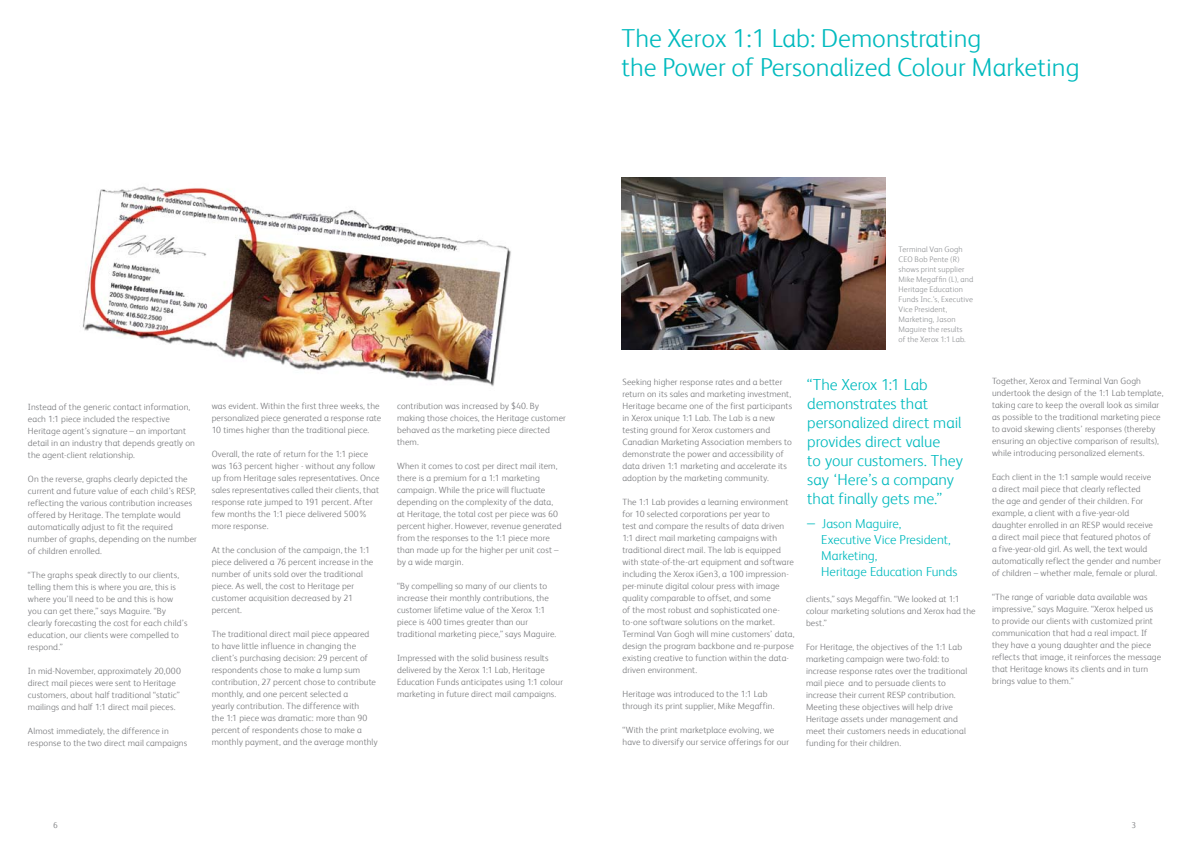
<style>
.page{position:relative;width:1191px;height:842px;background:#fff}
.page>*{position:absolute;margin:0;border:0;box-sizing:border-box;transform-origin:0 0}
.t1{font:300 26px/29px "Xerox Sans";color:#00babe}
.t2{font:300 16px/19px "Xerox Sans";letter-spacing:-.005em;color:#00babe}
.t3{font:300 13px/16px "Xerox Sans";letter-spacing:-.005em;color:#00babe}
.t4{font:300 9px/12px "Xerox Sans";letter-spacing:.01em;color:#77787b}
.t5{font:300 8.5px "Xerox Sans";color:#77787b}
.t6{font:300 8px/10px "Xerox Sans";letter-spacing:.015em;color:#919396}
.s1{font-size:16px}
</style>
<div class="page">
<img style="left:82px;top:186px;width:429px;height:201px">
<img style="left:621px;top:177px;width:265px;height:172px">
<h1 class="t1" style="left:621px;top:22px;width:459px">The Xerox 1:1 Lab: Demonstrating<br>the Power of Personalized Colour Marketing</h1>
<p class="t4" style="left:28px;top:401px;width:168px">Instead of the generic contact information, each 1:1 piece included the respective Heritage agent’s signature – an important detail in an industry that depends greatly on the agent-client relationship.</p>
<p class="t4" style="left:28px;top:473px;width:170px">On the reverse, graphs clearly depicted the current and future value of each child’s RESP, reflecting the various contribution increases offered by Heritage. The template would automatically adjust to fit the required number of graphs, depending on the number of children enrolled.</p>
<p class="t4" style="left:28px;top:569px;width:161px">“The graphs speak directly to our clients, telling them this is where you are, this is where you’ll need to be and this is how you can get there,” says Maguire. “By clearly forecasting the cost for each child’s education, our clients were compelled to respond.”</p>
<p class="t4" style="left:28px;top:665px;width:154px">In mid-November, approximately 20,000 direct mail pieces were sent to Heritage customers, about half traditional “static” mailings and half 1:1 direct mail pieces.</p>
<p class="t4" style="left:28px;top:725px;width:161px">Almost immediately, the difference in response to the two direct mail campaigns</p>
<p class="t4" style="left:212px;top:400px;width:171px">was evident. Within the first three weeks, the personalized piece generated a response rate<br>10 times higher than the traditional piece.</p>
<p class="t4" style="left:212px;top:448px;width:169px">Overall, the rate of return for the 1:1 piece was 163 percent higher - without any follow up from Heritage sales representatives. Once sales representatives called their clients, that response rate jumped to 191 percent. After few months the 1:1 piece delivered 500% more response.</p>
<p class="t4" style="left:212px;top:544px;width:163px">At the conclusion of the campaign, the 1:1 piece delivered a 76 percent increase in the number of units sold over the traditional piece. As well, the cost to Heritage per customer acquisition decreased by 21 percent.</p>
<p class="t4" style="left:212px;top:628px;width:167px">The traditional direct mail piece appeared to have little influence in changing the client’s purchasing decision: 29 percent of respondents chose to make a lump sum contribution, 27 percent chose to contribute monthly, and one percent selected a<br>yearly contribution. The difference with<br>the 1:1 piece was dramatic: more than 90 percent of respondents chose to make a monthly payment, and the average monthly</p>
<p class="t4" style="left:397px;top:400px;width:170px">contribution was increased by $40. By making those choices, the Heritage customer behaved as the marketing piece directed them.</p>
<p class="t4" style="left:397px;top:460px;width:166px">When it comes to cost per direct mail item, there is a premium for a 1:1 marketing campaign. While the price will fluctuate depending on the complexity of the data, at Heritage, the total cost per piece was 60 percent higher. However, revenue generated from the responses to the 1:1 piece more than made up for the higher per unit cost – by a wide margin.</p>
<p class="t4" style="left:397px;top:580px;width:161px">“By compelling so many of our clients to increase their monthly contributions, the customer lifetime value of the Xerox 1:1 piece is 400 times greater than our traditional marketing piece,” says Maguire.</p>
<p class="t4" style="left:397px;top:652px;width:167px">Impressed with the solid business results delivered by the Xerox 1:1 Lab, Heritage Education Funds anticipates using 1:1 colour marketing in future direct mail campaigns.</p>
<p class="t4" style="left:622px;top:375px;width:171px">Seeking higher response rates and a better return on its sales and marketing investment, Heritage became one of the first participants in Xerox unique 1:1 Lab. The Lab is a new testing ground for Xerox customers and Canadian Marketing Association members to demonstrate the power and accessibility of data driven 1:1 marketing and accelerate its adoption by the marketing community.</p>
<p class="t4" style="left:622px;top:495px;width:173px">The 1:1 Lab provides a learning environment for 10 selected corporations per year to<br>test and compare the results of data driven 1:1 direct mail marketing campaigns with traditional direct mail. The lab is equipped with state-of-the-art equipment and software including the Xerox iGen3, a 100 impression&shy;per-minute digital colour press with image quality comparable to offset, and some<br>of the most robust and sophisticated one&shy;to-one software solutions on the market.<br>Terminal Van Gogh will mine customers’ data, design the program backbone and re-purpose existing creative to function within the data&shy;driven environment.</p>
<p class="t4" style="left:622px;top:687px;width:154px">Heritage was introduced to the 1:1 Lab through its print supplier, Mike Megaffin.</p>
<p class="t4" style="left:622px;top:723px;width:168px">“With the print marketplace evolving, we have to diversify our service offerings for our</p>
<p class="t6" style="left:898px;top:244px;width:76px">Terminal Van Gogh<br>CEO Bob Pente (R) shows print supplier<br>Mike Megaffin (L), and<br>Heritage Education<br>Funds Inc.’s, Executive<br>Vice President,<br>Marketing, Jason<br>Maguire the results<br>of the Xerox 1:1 Lab.</p>
<h2 class="t2" style="left:807px;top:374px;width:157px">“The Xerox 1:1 Lab demonstrates that personalized direct mail provides direct value<br>to your customers. They say ‘Here’s a company that finally gets me.”</h2>
<h3 class="t3" style="left:821px;top:515px;width:138px;text-indent:-14px"><span class="s1">–</span> Jason Maguire,<br>Executive Vice President,<br>Marketing,<br>Heritage Education Funds</h3>
<p class="t4" style="left:806px;top:592px;width:171px">clients,” says Megaffin. “We looked at 1:1 colour marketing solutions and Xerox had the best.”</p>
<p class="t4" style="left:806px;top:640px;width:163px">For Heritage, the objectives of the 1:1 Lab marketing campaign were two-fold: to increase response rates over the traditional mail piece and to persuade clients to increase their current RESP contribution.<br>Meeting these objectives will help drive Heritage assets under management and meet their customers needs in educational funding for their children.</p>
<p class="t4" style="left:992px;top:374px;width:173px">Together, Xerox and Terminal Van Gogh undertook the design of the 1:1 Lab template, taking care to keep the overall look as similar as possible to the traditional marketing piece to avoid skewing clients’ responses (thereby ensuring an objective comparison of results), while introducing personalized elements.</p>
<p class="t4" style="left:992px;top:470px;width:171px">Each client in the 1:1 sample would receive<br>a direct mail piece that clearly reflected<br>the age and gender of their children. For example, a client with a five-year-old daughter enrolled in an RESP would receive<br>a direct mail piece that featured photos of<br>a five-year-old girl. As well, the text would automatically reflect the gender and number of children – whether male, female or plural.</p>
<p class="t4" style="left:992px;top:590px;width:171px">“The range of variable data available was impressive,” says Maguire. “Xerox helped us to provide our clients with customized print communication that had a real impact. If they have a young daughter and the piece reflects that image, it reinforces the message that Heritage knows its clients and in turn brings value to them.”</p>
<p class="t5" style="left:53px;top:819px;width:6px">6</p>
<p class="t5" style="left:1131px;top:819px;width:6px">3</p>
</div>
